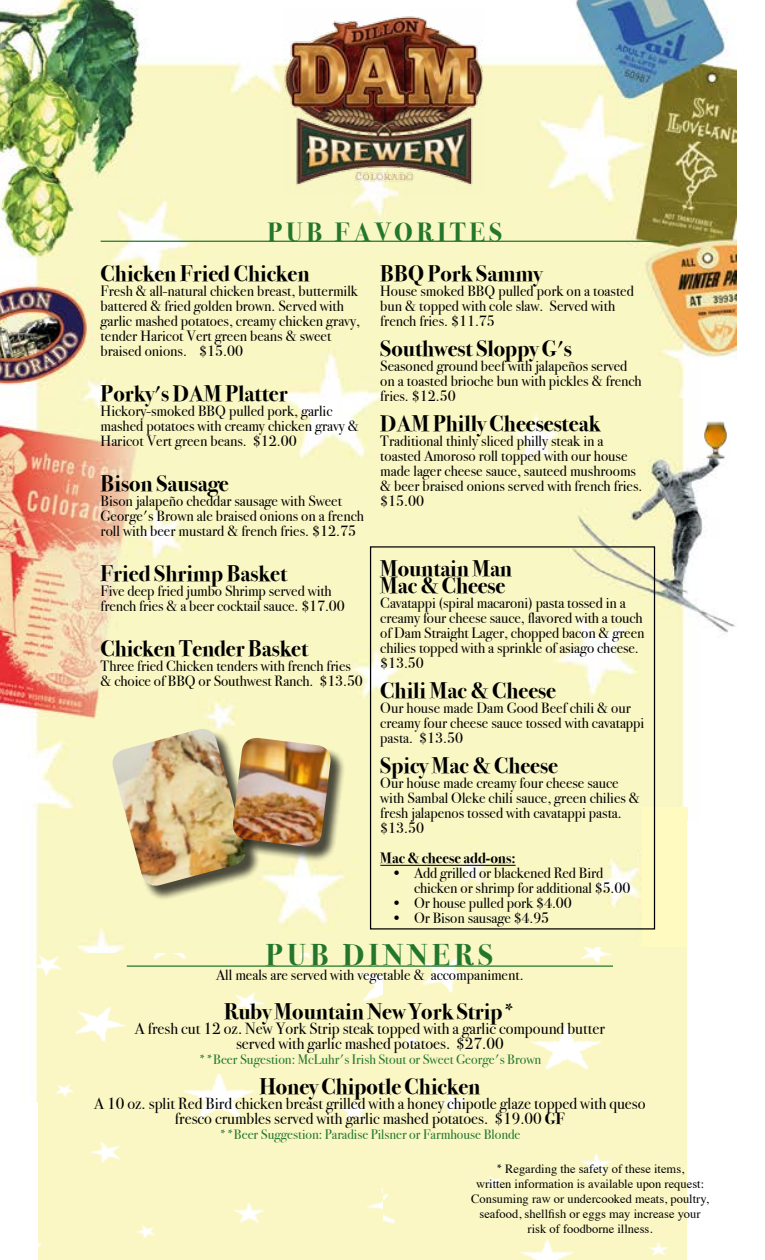
<style>
.page{position:relative;width:765px;height:1260px;background:#fff}
.page>*{position:absolute;margin:0;border:0;box-sizing:border-box;transform-origin:0 0}
.t1{font:700 30px "Bodoni Svty Two ITCTT";letter-spacing:.15em;color:#23772d}
.t2{font:700 26.25px "Bodoni Svty Two ITCTT";letter-spacing:.15em;color:#23772d}
.t3{font:700 22.5px/17.5px "Bodoni Svty Two ITCTT";color:#000}
.t4{font:16.25px/15px "Bodoni Svty Two ITCTT";color:#000;text-align:center}
.t5{font:15px/15px "Bodoni Svty Two ITCTT";color:#000}
.t6{font:700 15px "Bodoni Svty Two ITCTT";color:#000}
.t7{font:13.75px "Bodoni Svty Two ITCTT";color:#23772d}
.t8{font:12.5px/15px "Times";color:#000;text-align:center}
.s1{font-weight:700}
.s2{font-family:"Bodoni Svty Two ITCTT";font-weight:700}
</style>
<div class="page">
<img style="left:0;top:0;width:736px;height:1102px">
<div style="left:642px;top:807px;width:45px;height:141px;background:#fffac0"></div>
<div style="left:370px;top:546px;width:285px;height:384px;border:1px solid #000"></div>
<hr style="left:380px;top:865px;width:136px;height:1px;background:#000">
<hr style="left:101px;top:241px;width:568px;height:1px;background:#23772d">
<img style="left:283px;top:10px;width:202px;height:183px">
<div style="left:37px;top:954px;width:347px;height:306px;background:#faf7c4"></div>
<div style="left:384px;top:948px;width:303px;height:312px;background:#faf7c4"></div>
<div style="left:687px;top:1027px;width:78px;height:233px;background:#fff"></div>
<div style="left:687px;top:821px;width:78px;height:233px;background:#fff"></div>
<img style="left:700px;top:417px;width:31px;height:45px">
<hr style="left:127px;top:965px;width:486px;height:2px;background:#23772d">
<div style="left:114px;top:730px;width:147px;height:172px;background:#000;opacity:.75"></div>
<img style="left:109px;top:729px;width:140px;height:160px">
<div style="left:235px;top:740px;width:111px;height:122px;background:#000;opacity:.75"></div>
<img style="left:231px;top:738px;width:101px;height:110px">
<h2 class="t2" style="left:268px;top:210px;width:236px">PUB FAVORITES</h2>
<h3 class="t3" style="left:101px;top:263px;width:210px">Chicken Fried Chicken</h3>
<p class="t5" style="left:101px;top:282px;width:261px">Fresh &amp; all-natural chicken breast, buttermilk battered &amp; fried golden brown. Served with garlic mashed potatoes, creamy chicken gravy, tender Haricot Vert green beans &amp; sweet braised onions. $15.00</p>
<h3 class="t3" style="left:101px;top:383px;width:189px">Porky's DAM Platter</h3>
<p class="t5" style="left:101px;top:402px;width:260px">Hickory-smoked BBQ pulled pork, garlic mashed potatoes with creamy chicken gravy &amp;<br>Haricot Vert green beans. $12.00</p>
<h3 class="t3" style="left:101px;top:473px;width:130px">Bison Sausage</h3>
<p class="t5" style="left:101px;top:492px;width:265px">Bison jalapeño cheddar sausage with Sweet<br>George's Brown ale braised onions on a french roll with beer mustard &amp; french fries. $12.75</p>
<h3 class="t3" style="left:101px;top:563px;width:188px">Fried Shrimp Basket</h3>
<p class="t5" style="left:101px;top:582px;width:246px">Five deep fried jumbo Shrimp served with french fries &amp; a beer cocktail sauce. $17.00</p>
<h3 class="t3" style="left:101px;top:638px;width:209px">Chicken Tender Basket</h3>
<p class="t5" style="left:101px;top:657px;width:264px">Three fried Chicken tenders with french fries &amp; choice of BBQ or Southwest Ranch. $13.50</p>
<h3 class="t3" style="left:380px;top:263px;width:163px">BBQ Pork Sammy</h3>
<p class="t5" style="left:380px;top:282px;width:255px">House smoked BBQ pulled pork on a toasted bun &amp; topped with cole slaw. Served with french fries. $11.75</p>
<h3 class="t3" style="left:380px;top:338px;width:193px">Southwest Sloppy G's</h3>
<p class="t5" style="left:380px;top:357px;width:263px">Seasoned ground beef with jalapeños served on a toasted brioche bun with pickles &amp; french fries. $12.50</p>
<h3 class="t3" style="left:380px;top:413px;width:222px">DAM Philly Cheesesteak</h3>
<p class="t5" style="left:380px;top:432px;width:264px">Traditional thinly sliced philly steak in a toasted Amoroso roll topped with our house made lager cheese sauce, sauteed mushrooms &amp; beer braised onions served with french fries. $15.00</p>
<h3 class="t3" style="left:380px;top:558px;width:133px">Mountain Man<br>Mac &amp; Cheese</h3>
<p class="t5" style="left:380px;top:594px;width:266px">Cavatappi (spiral macaroni) pasta tossed in a creamy four cheese sauce, flavored with a touch of Dam Straight Lager, chopped bacon &amp; green chilies topped with a sprinkle of asiago cheese. $13.50</p>
<h3 class="t3" style="left:380px;top:680px;width:177px">Chili Mac &amp; Cheese</h3>
<p class="t5" style="left:380px;top:699px;width:266px">Our house made Dam Good Beef chili &amp; our creamy four cheese sauce tossed with cavatappi pasta. $13.50</p>
<h3 class="t3" style="left:380px;top:755px;width:179px">Spicy Mac &amp; Cheese</h3>
<p class="t5" style="left:380px;top:774px;width:261px">Our house made creamy four cheese sauce with Sambal Oleke chili sauce, green chilies &amp; fresh jalapenos tossed with cavatappi pasta. $13.50</p>
<p class="t6" style="left:380px;top:846px;width:137px">Mac &amp; cheese add-ons:</p>
<p class="t5" style="left:414px;top:864px;width:218px;text-indent:-22px">• Add grilled or blackened Red Bird chicken or shrimp for additional $5.00</p>
<p class="t5" style="left:392px;top:894px;width:182px">• Or house pulled pork $4.00</p>
<p class="t5" style="left:392px;top:909px;width:159px">• Or Bison sausage $4.95</p>
<h1 class="t1" style="left:266px;top:931px;width:229px">PUB DINNERS</h1>
<p class="t5" style="left:216px;top:966px;width:309px">All meals are served with vegetable &amp; accompaniment.</p>
<h3 class="t3" style="left:224px;top:1001px;width:293px">Ruby Mountain New York Strip*</h3>
<p class="t4" style="left:135px;top:1019px;width:471px">A fresh cut 12 oz. New York Strip steak topped with a garlic compound butter served with garlic mashed potatoes. $27.00</p>
<p class="t7" style="left:199px;top:1048px;width:344px">**Beer Sugestion: McLuhr's Irish Stout or Sweet George's Brown</p>
<h3 class="t3" style="left:259px;top:1076px;width:223px">Honey Chipotle Chicken</h3>
<p class="t4" style="left:94px;top:1094px;width:553px">A 10 oz. split Red Bird chicken breast grilled with a honey chipotle glaze topped with queso fresco crumbles served with garlic mashed potatoes. $19.00 <span class="s1">GF</span></p>
<p class="t7" style="left:219px;top:1123px;width:303px">**Beer Suggestion: Paradise Pilsner or Farmhouse Blonde</p>
<p class="t8" style="left:471px;top:1160px;width:239px"><span class="s2">*</span> Regarding the safety of these items,<br>written information is available upon request:<br>Consuming raw or undercooked meats, poultry, seafood, shellfish or eggs may increase your risk of foodborne illness.</p>
</div>
